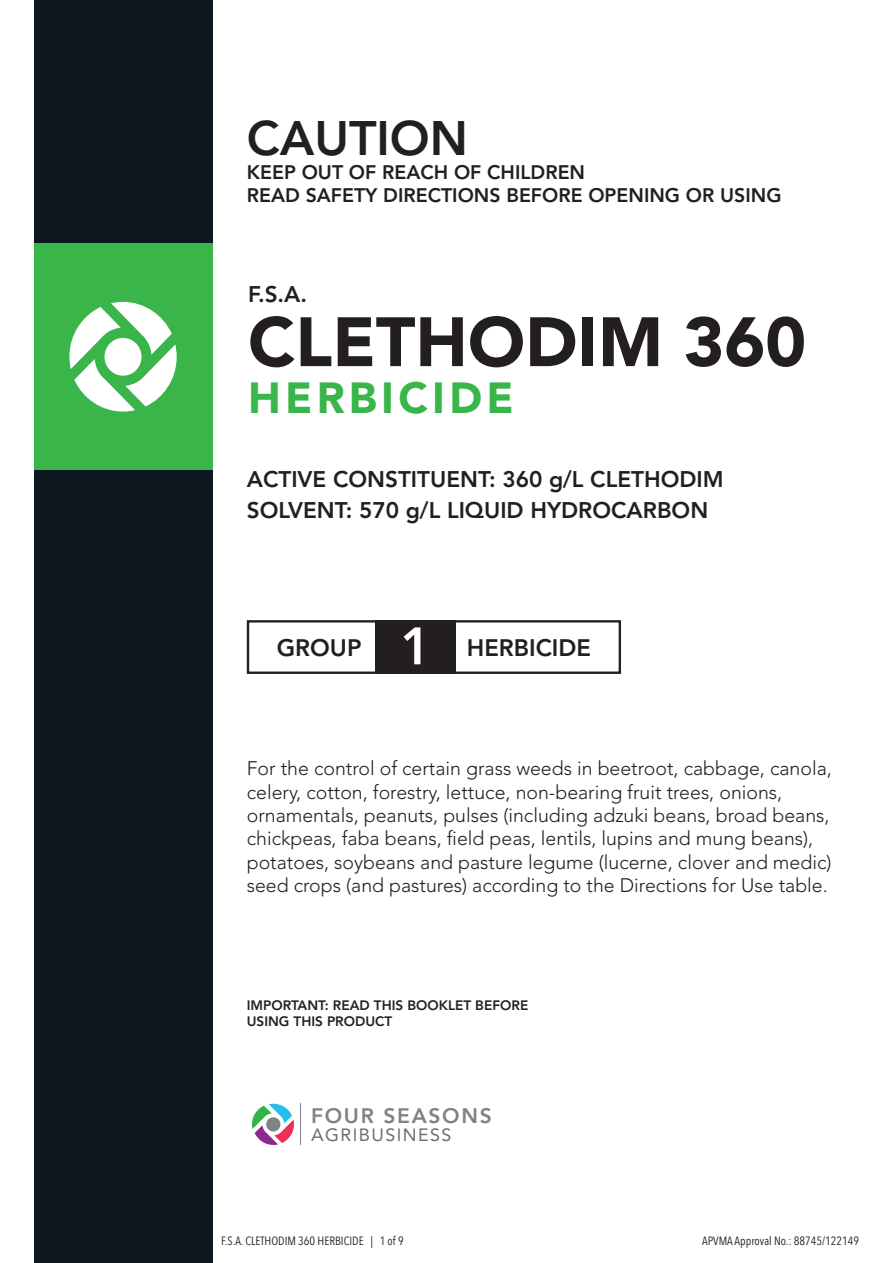
<style>
.page{position:relative;width:893px;height:1263px;background:#fff}
.page>*{position:absolute;margin:0;border:0;box-sizing:border-box;transform-origin:0 0}
.t1{font:900 69px "Avenir LT Std";color:#231f20}
.t2{font:800 52.2px "Avenir LT Std";color:#fff}
.t3{font:800 48px "Avenir LT Std";color:#231f20}
.t4{font:900 43.2px "Avenir LT Std";letter-spacing:.1em;color:#3ab54a}
.t5{font:800 23.7px "Avenir LT Std";color:#231f20}
.t6{font:800 22.5px "Avenir LT Std";color:#231f20}
.t7{font:800 21px "Avenir";letter-spacing:.08em;color:#808285}
.t8{font:300 19.5px/23.4px "Avenir LT Std";color:#231f20}
.t9{font:800 19.5px "Avenir LT Std";color:#231f20}
.t10{font:17.85px "Avenir";letter-spacing:.08em;color:#6c6d70}
.t11{font:800 13.65px/16.4px "Avenir LT Std";color:#231f20}
.t12{font:12px "Avenir Next Condensed";color:#231f20}
</style>
<div class="page">
<svg style="left:252px;top:1104px;width:42px;height:41px"></svg>
<hr style="left:300px;top:1104px;width:1px;height:41px;background:#808285">
<div style="left:34px;top:0;width:178px;height:1263px;background:#0d1720"></div>
<div style="left:34px;top:244px;width:178px;height:226px;background:#3ab54a"></div>
<svg style="left:69px;top:302px;width:108px;height:110px"></svg>
<div style="left:247px;top:620px;width:374px;height:54px;border:2px solid #231f20"></div>
<div style="left:375px;top:620px;width:81px;height:54px;background:#231f20"></div>
<p class="t3" style="left:247px;top:110px;width:223px">CAUTION</p>
<p class="t9" style="left:247px;top:160px;width:340px">KEEP OUT OF REACH OF CHILDREN</p>
<p class="t9" style="left:247px;top:184px;width:536px">READ SAFETY DIRECTIONS BEFORE OPENING OR USING</p>
<p class="t6" style="left:248px;top:281px;width:61px">F.S.A.</p>
<p class="t1" style="left:248px;top:300px;width:560px">CLETHODIM 360</p>
<p class="t4" style="left:248px;top:372px;width:267px">HERBICIDE</p>
<p class="t6" style="left:247px;top:466px;width:478px">ACTIVE CONSTITUENT: 360 g/L CLETHODIM</p>
<p class="t6" style="left:247px;top:497px;width:463px">SOLVENT: 570 g/L LIQUID HYDROCARBON</p>
<p class="t2" style="left:400px;top:615px;width:32px">1</p>
<p class="t5" style="left:277px;top:634px;width:86px">GROUP</p>
<p class="t5" style="left:467px;top:634px;width:126px">HERBICIDE</p>
<p class="t8" style="left:247px;top:757px;width:587px">For the control of certain grass weeds in beetroot, cabbage, canola, celery, cotton, forestry, lettuce, non-bearing fruit trees, onions, ornamentals, peanuts, pulses (including adzuki beans, broad beans, chickpeas, faba beans, field peas, lentils, lupins and mung beans), potatoes, soybeans and pasture legume (lucerne, clover and medic) seed crops (and pastures) according to the Directions for Use table.</p>
<p class="t11" style="left:247px;top:997px;width:283px">IMPORTANT: READ THIS BOOKLET BEFORE<br>USING THIS PRODUCT</p>
<p class="t7" style="left:311px;top:1099px;width:182px">FOUR SEASONS</p>
<p class="t10" style="left:311px;top:1121px;width:142px">AGRIBUSINESS</p>
<p class="t12" style="left:221px;top:1231px;width:184px">F.S.A. CLETHODIM 360 HERBICIDE | 1 of 9</p>
<p class="t12" style="left:702px;top:1231px;width:158px">APVMA Approval No.: 88745/122149</p>
</div>
